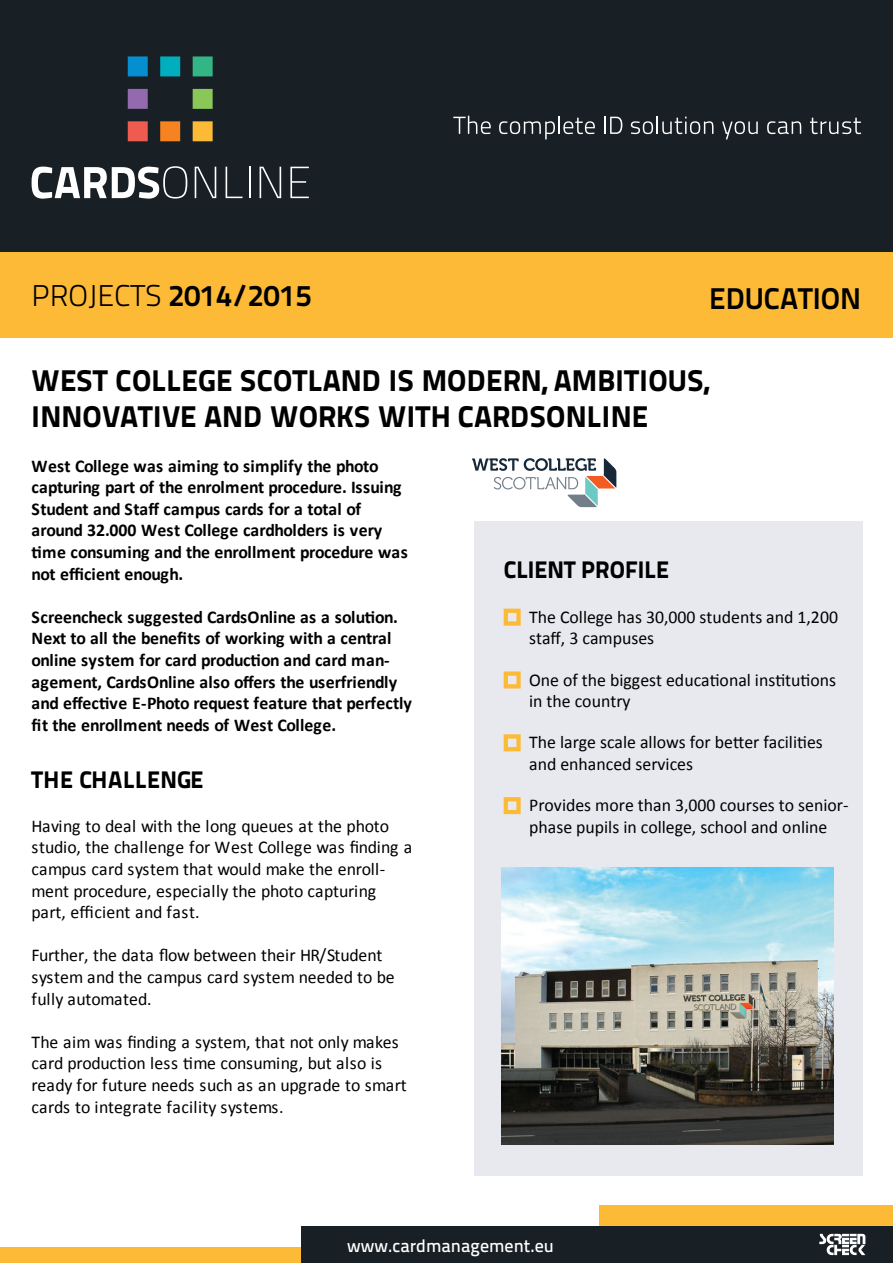
<style>
.page{position:relative;width:893px;height:1263px;background:#fff}
.page>*{position:absolute;margin:0;border:0;box-sizing:border-box;transform-origin:0 0}
.t1{font:800 30px/36px "Titillium Text 22 L";letter-spacing:.005em;color:#000}
.t2{font:700 30px "Titillium Text 22 L";color:#000}
.t3{font:800 24px "Titillium Text 22 L";color:#000}
.t4{font:800 24px "Titillium Text 22 L";letter-spacing:.02em;color:#000}
.t5{font:18px/21.6px "Calibri";color:#000}
.t6{font:700 18px/21.6px "Calibri";letter-spacing:.005em;color:#000}
.t7{font:500 18px "Titillium Text 22 L";color:#fff}
.s1{font-weight:300}
</style>
<div class="page">
<div style="left:474px;top:521px;width:388px;height:654px;background:#e7e9ef"></div>
<div style="left:599px;top:1205px;width:294px;height:21px;background:#fdba36"></div>
<div style="left:0;top:1247px;width:302px;height:16px;background:#fdba36"></div>
<div style="left:302px;top:1226px;width:591px;height:37px;background:#192025"></div>
<svg style="left:819px;top:1234px;width:46px;height:21px"></svg>
<div style="left:0;top:0;width:893px;height:253px;background:#192025"></div>
<div style="left:0;top:253px;width:893px;height:85px;background:#fdba36"></div>
<svg style="left:32px;top:166px;width:155px;height:33px"></svg>
<svg style="left:195px;top:167px;width:21px;height:31px"></svg>
<svg style="left:225px;top:167px;width:17px;height:31px"></svg>
<hr style="left:249px;top:167px;width:2px;height:31px;background:#fff">
<svg style="left:259px;top:167px;width:22px;height:31px"></svg>
<svg style="left:290px;top:167px;width:19px;height:31px"></svg>
<div style="left:128px;top:121px;width:20px;height:20px;background:#f05b50"></div>
<div style="left:160px;top:121px;width:20px;height:20px;background:#f58320"></div>
<div style="left:193px;top:121px;width:20px;height:20px;background:#fdba36"></div>
<div style="left:128px;top:89px;width:20px;height:20px;background:#936aad"></div>
<div style="left:193px;top:89px;width:20px;height:20px;background:#8bc758"></div>
<div style="left:128px;top:56px;width:20px;height:20px;background:#068fd0"></div>
<div style="left:160px;top:56px;width:20px;height:20px;background:#00aec0"></div>
<div style="left:193px;top:56px;width:20px;height:20px;background:#33b585"></div>
<svg style="left:453px;top:116px;width:38px;height:18px"></svg>
<svg style="left:499px;top:116px;width:96px;height:23px"></svg>
<svg style="left:604px;top:117px;width:18px;height:17px"></svg>
<svg style="left:631px;top:116px;width:82px;height:18px"></svg>
<svg style="left:722px;top:121px;width:35px;height:18px"></svg>
<svg style="left:767px;top:121px;width:34px;height:13px"></svg>
<svg style="left:810px;top:118px;width:51px;height:16px"></svg>
<svg style="left:503px;top:609px;width:17px;height:17px"></svg>
<svg style="left:503px;top:671px;width:17px;height:17px"></svg>
<svg style="left:503px;top:734px;width:17px;height:17px"></svg>
<svg style="left:503px;top:797px;width:17px;height:17px"></svg>
<svg style="left:472px;top:458px;width:144px;height:49px"></svg>
<img style="left:502px;top:867px;width:331px;height:278px">
<h1 class="t2" style="left:32px;top:272px;width:281px"><span class="s1">PROJECTS</span> 2014/2015</h1>
<h1 class="t2" style="left:709px;top:275px;width:153px">EDUCATION</h1>
<h1 class="t1" style="left:32px;top:360px;width:679px">WEST COLLEGE SCOTLAND IS MODERN, AMBITIOUS,<br>INNOVATIVE AND WORKS WITH CARDSONLINE</h1>
<p class="t6" style="left:32px;top:455px;width:378px">West College was aiming to simplify the photo capturing part of the enrolment procedure. Issuing Student and Staff campus cards for a total of around 32.000 West College cardholders is very time consuming and the enrollment procedure was not efficient enough.</p>
<p class="t6" style="left:32px;top:606px;width:382px">Screencheck suggested CardsOnline as a solution.<br>Next to all the benefits of working with a central online system for card production and card man&shy;agement, CardsOnline also offers the userfriendly and effective E-Photo request feature that perfectly fit the enrollment needs of West College.</p>
<h2 class="t4" style="left:32px;top:761px;width:174px">THE CHALLENGE</h2>
<p class="t5" style="left:32px;top:815px;width:382px">Having to deal with the long queues at the photo studio, the challenge for West College was finding a campus card system that would make the enroll&shy;ment procedure, especially the photo capturing part, efficient and fast.</p>
<p class="t5" style="left:32px;top:944px;width:364px">Further, the data flow between their HR/Student system and the campus card system needed to be fully automated.</p>
<p class="t5" style="left:32px;top:1031px;width:376px">The aim was finding a system, that not only makes card production less time consuming, but also is ready for future needs such as an upgrade to smart cards to integrate facility systems.</p>
<h2 class="t3" style="left:503px;top:550px;width:167px">CLIENT PROFILE</h2>
<p class="t5" style="left:529px;top:606px;width:310px">The College has 30,000 students and 1,200 staff, 3 campuses</p>
<p class="t5" style="left:529px;top:669px;width:308px">One of the biggest educational institutions in the country</p>
<p class="t5" style="left:529px;top:732px;width:295px">The large scale allows for better facilities and enhanced services</p>
<p class="t5" style="left:529px;top:794px;width:321px">Provides more than 3,000 courses to senior&shy;phase pupils in college, school and online</p>
<p class="t7" style="left:347px;top:1232px;width:208px">www.cardmanagement.eu</p>
</div>
